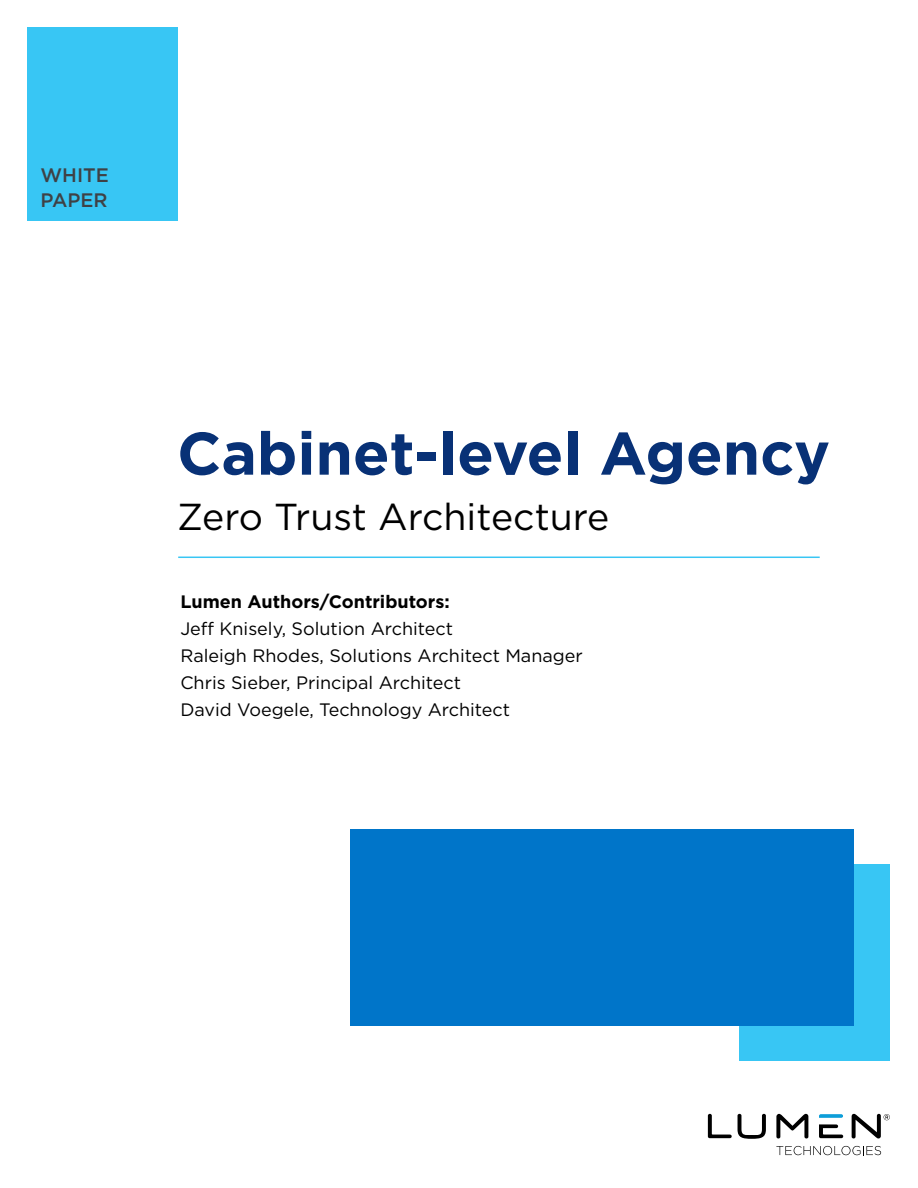
<style>
.page{position:relative;width:918px;height:1188px;background:#fff}
.page>*{position:absolute;margin:0;border:0;box-sizing:border-box;transform-origin:0 0}
.t1{font:700 60px "Gotham";color:#083176}
.t2{font:37.5px "Gotham";color:#000}
.t3{font:500 19.5px/25.5px "Gotham";color:#3f4145}
.t4{font:18px/27px "Gotham";color:#000}
.t5{font:700 18px "Gotham";color:#000}
</style>
<div class="page">
<div style="left:740px;top:864px;width:150px;height:196px;background:#38c6f4"></div>
<div style="left:350px;top:829px;width:504px;height:196px;background:#0075c9"></div>
<div style="left:27px;top:27px;width:150px;height:194px;background:#38c6f4"></div>
<svg style="left:708px;top:1114px;width:24px;height:24px"></svg>
<svg style="left:738px;top:1114px;width:28px;height:25px"></svg>
<svg style="left:776px;top:1114px;width:32px;height:24px"></svg>
<svg style="left:819px;top:1114px;width:24px;height:4px"></svg>
<svg style="left:819px;top:1124px;width:24px;height:14px"></svg>
<svg style="left:852px;top:1114px;width:38px;height:24px"></svg>
<svg style="left:776px;top:1146px;width:105px;height:9px"></svg>
<hr style="left:178px;top:557px;width:642px;height:1px;background:#38c6f4">
<p class="t3" style="left:40px;top:162px;width:70px">WHITE<br>PAPER</p>
<h1 class="t1" style="left:177px;top:414px;width:654px">Cabinet-level Agency</h1>
<h2 class="t2" style="left:177px;top:493px;width:434px">Zero Trust Architecture</h2>
<p class="t5" style="left:180px;top:590px;width:271px">Lumen Authors/Contributors:</p>
<p class="t4" style="left:180px;top:615px;width:404px">Jeff Knisely, Solution Architect<br>Raleigh Rhodes, Solutions Architect Manager Chris Sieber, Principal Architect<br>David Voegele, Technology Architect</p>
</div>
